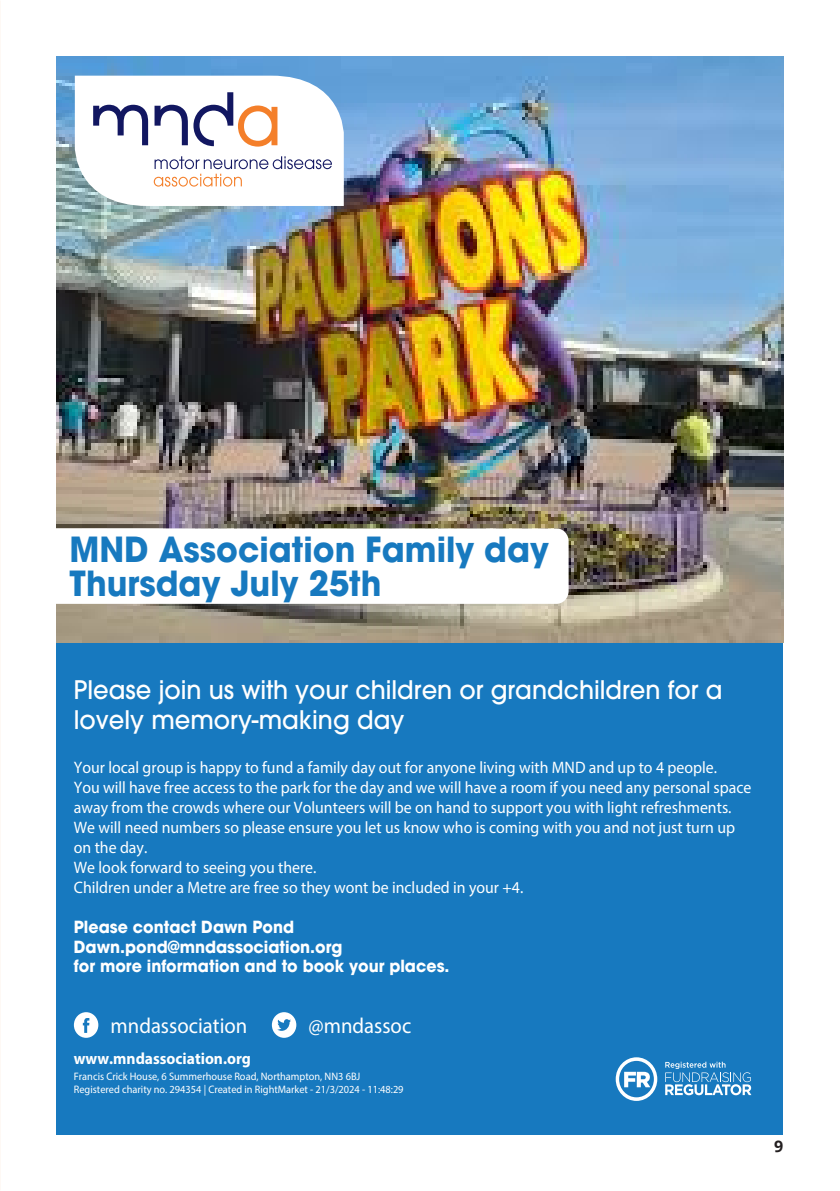
<style>
.page{position:relative;width:840px;height:1191px;background:#fff}
.page>*{position:absolute;margin:0;border:0;box-sizing:border-box;transform-origin:0 0}
.t1{font:700 34.4px/34.4px "Avant Garde LT";color:#1779bf;scale:.95 1}
.t2{font:500 25.4px/30.4px "ITC Avant Garde Std";color:#fff;scale:.95 1}
.t3{font:21.8px "Myriad Pro";color:#fff;scale:.95 1}
.t4{font:16.6px/20px "Myriad Pro";color:#fff;scale:.95 1}
.t5{font:700 16.6px/20px "Avant Garde LT";color:#fff;scale:.95 1}
.t6{font:700 16.2px "Myriad Pro";color:#fff;scale:.95 1}
.t7{font:700 16px "Open Sans";color:#231f20}
.t8{font:10.8px/13px "Myriad Pro";color:#fff;scale:.95 1}
</style>
<div class="page">
<div style="left:57px;top:637px;width:725px;height:497px;background:#1779bf"></div>
<img style="left:57px;top:57px;width:725px;height:585px">
<svg style="left:615px;top:1057px;width:42px;height:44px"></svg>
<svg style="left:665px;top:1061px;width:86px;height:34px"></svg>
<svg style="left:75px;top:76px;width:268px;height:130px"></svg>
<svg style="left:57px;top:528px;width:511px;height:76px"></svg>
<svg style="left:74px;top:1012px;width:24px;height:25px"></svg>
<svg style="left:272px;top:1012px;width:24px;height:25px"></svg>
<h1 class="t1" style="left:70px;top:531px;width:506px">M N D A oss c ai oi t n aF m dyl i a y<br>T h u ds r a uJy h t 52y l</h1>
<h2 class="t2" style="left:74px;top:674px;width:684px">P e l a e s o j ws un i oyh t i d l i hcr u e r on gr a r dn d l i hc e r o fn ar l o ev my l e m o m- y r a gn i k d a y</h2>
<p class="t4" style="left:74px;top:757px;width:714px">Y ma fadnu fo typpahs ipuo r gl a co l r uo wgn i v i lenoynar o f t uoyady l i Mh t i N D . e l poep4o tpudna<br>Y wuo wdnayadeht ro fk r apehtots seccaee r fevahl l i we mooraevahl l i ecaps l anos r epynadeenuoyf i a w mo r fya wo r ceh t wsd ws r ee t nu l oVr uoe r eh wuoyt r oppuso tdnahnoebl l i mhs e r f e r t hg i lh t i . s t ne<br>W we mundeenl l i wonksut e luoye r usnee s ae l poss r eb w mocs ioh wgn i pun r u t t su j t ondnauoyh t i<br>o . yadeh tn<br>W wrofkoo le . erehtuoygn i eesotdra<br>C Mar ednune r d l i h wyeh tosee r fe r ae r t e . 4+r uoyn idedu l cn iebt no</p>
<p class="t5" style="left:74px;top:916px;width:396px">P el a es c o n at c Dt a w n P o n d<br>Dawn p. ond@mnda oss c ai oi t n o. gr<br>f o mr o er ni of mr a oi t n a n d ot b o o oyk u pr al c e . s</p>
<h3 class="t3" style="left:110px;top:1012px;width:145px">m noi ta i cossadn</h3>
<h3 class="t3" style="left:308px;top:1012px;width:110px">@ m cos sadn</h3>
<p class="t6" style="left:74px;top:1048px;width:188px">w w w m. gro.noi tai cossadn</p>
<p class="t8" style="left:74px;top:1069px;width:348px">F Hkc i rCs i cna r muS6, esuo m N, daoResuoh r e mah t r o N, no tp N JB63<br>R 453492. ony t i r ahcde r e t s i ge Mthg i Rn ide t ae rC| - t ek r a 2 92 : 84 : 11-4202 / 3 / 1</p>
<p class="t7" style="left:773px;top:1135px;width:11px">9</p>
</div>
